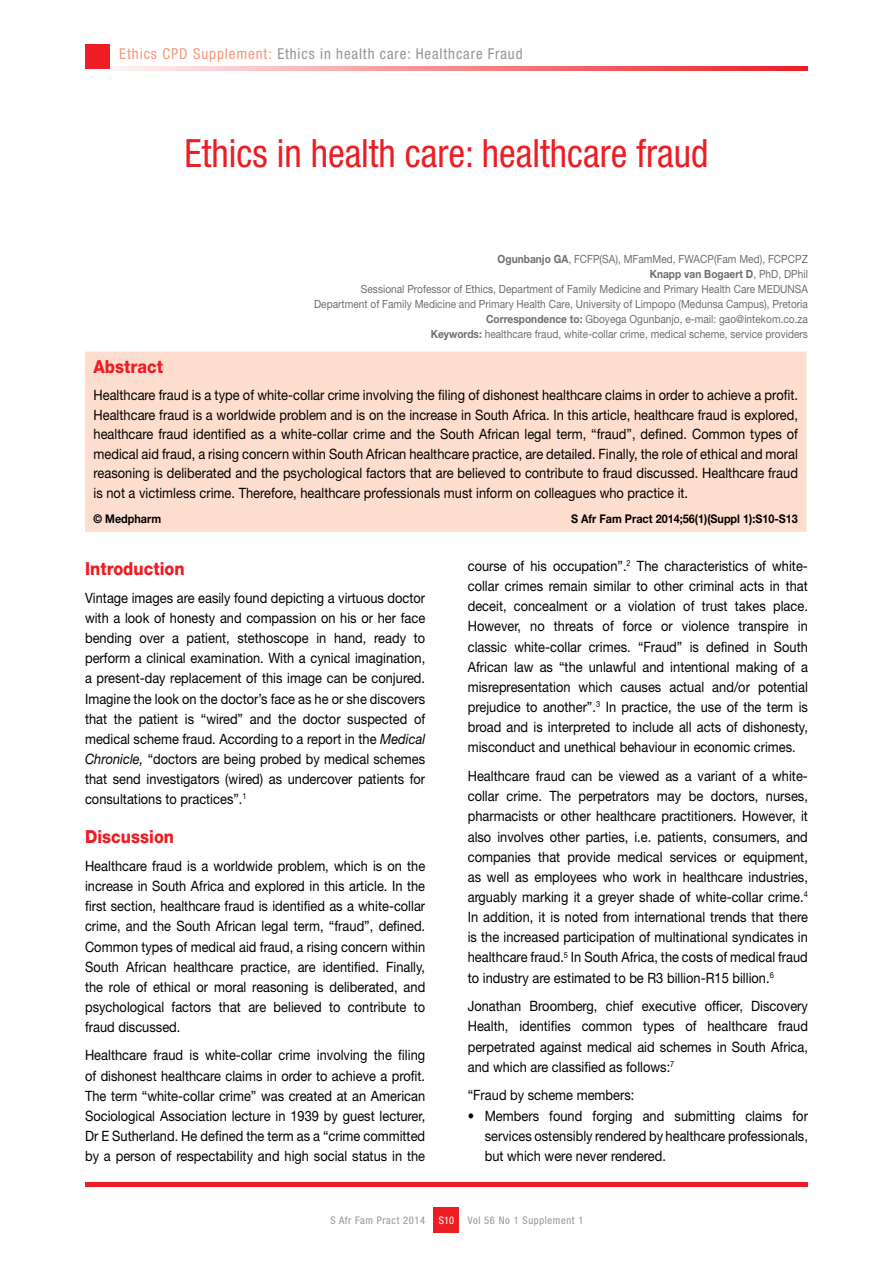
<style>
.page{position:relative;width:893px;height:1263px;background:#fff}
.page>*{position:absolute;margin:0;border:0;box-sizing:border-box;transform-origin:0 0}
.t1{font:condensed 39px "Helvetica Neue LT Std";color:#ed1d24;scale:.96 1}
.t2{font:800 18px "Helvetica Neue LT Std";color:#ed1d24;scale:.9 1}
.t3{font:condensed 15px "Helvetica Neue LT Std";letter-spacing:.06em;color:#939598}
.t4{font:14.25px/20.1px "Helvetica Neue LT Std";color:#000;text-align:justify;scale:.9 1}
.t5{font:700 12px "Helvetica Neue LT Std";color:#000;scale:.9 1}
.t6{font:11.25px/15px "Helvetica Neue LT Std";color:#6d6e71;text-align:right;scale:.9 1}
.t7{font:condensed 10.5px "Helvetica Neue LT Std";letter-spacing:.06em;color:#939598}
.t8{font:condensed 10.5px "Helvetica Neue LT Std";color:#fff}
.s1{color:#f79679}
.s2{font-weight:700}
.s3{font-style:italic}
</style>
<div class="page">
<svg style="left:85px;top:66px;width:723px;height:5px;background:#f5898d"></svg>
<div style="left:85px;top:44px;width:24px;height:24px;background:#ed1d24"></div>
<div style="left:434px;top:1208px;width:25px;height:25px;background:#ed1d24"></div>
<div style="left:85px;top:1182px;width:723px;height:5px;background:#ed1d24"></div>
<div style="left:85px;top:352px;width:721px;height:180px;background:#fdddce"></div>
<p class="t3" style="left:119px;top:45px;width:405px"><span class="s1">Ethics CPD Supplement:</span> Ethics in health care: Healthcare Fraud</p>
<h1 class="t1" style="left:185px;top:131px;width:547px">Ethics in health care: healthcare fraud</h1>
<p class="t6" style="left:314px;top:251px;width:550px"><span class="s2">Ogunbanjo GA</span>, FCFP(SA), MFamMed, FWACP(Fam Med), FCPCPZ<br><span class="s2">Knapp van Bogaert D</span>, PhD, DPhil<br>Sessional Professor of Ethics, Department of Family Medicine and Primary Health Care MEDUNSA Department of Family Medicine and Primary Health Care, University of Limpopo (Medunsa Campus), Pretoria <span class="s2">Correspondence to:</span> Gboyega Ogunbanjo, e-mail: gao@intekom.co.za<br><span class="s2">Keywords:</span> healthcare fraud, white-collar crime, medical scheme, service providers</p>
<p class="t2" style="left:94px;top:356px;width:79px">Abstract</p>
<p class="t4" style="left:94px;top:385px;width:784px;line-height:19.5px">Healthcare fraud is a type of white-collar crime involving the filing of dishonest healthcare claims in order to achieve a profit.<br>Healthcare fraud is a worldwide problem and is on the increase in South Africa. In this article, healthcare fraud is explored, healthcare fraud identified as a white-collar crime and the South African legal term, “fraud”, defined. Common types of medical aid fraud, a rising concern within South African healthcare practice, are detailed. Finally, the role of ethical and moral reasoning is deliberated and the psychological factors that are believed to contribute to fraud discussed. Healthcare fraud is not a victimless crime. Therefore, healthcare professionals must inform on colleagues who practice it.</p>
<p class="t5" style="left:94px;top:511px;width:77px">© Medpharm</p>
<p class="t5" style="left:571px;top:511px;width:253px">S Afr Fam Pract 2014;56(1)(Suppl 1):S10-S13</p>
<p class="t2" style="left:85px;top:557px;width:112px">Introduction</p>
<p class="t4" style="left:85px;top:588px;width:380px">Vintage images are easily found depicting a virtuous doctor with a look of honesty and compassion on his or her face bending over a patient, stethoscope in hand, ready to perform a clinical examination. With a cynical imagination, a present-day replacement of this image can be conjured.<br>Imagine the look on the doctor’s face as he or she discovers that the patient is “wired” and the doctor suspected of medical scheme fraud. According to a report in the <span class="s3">Medical Chronicle,</span> “doctors are being probed by medical schemes that send investigators (wired) as undercover patients for consultations to practices”.<sup>1</sup></p>
<p class="t2" style="left:85px;top:825px;width:101px">Discussion</p>
<p class="t4" style="left:85px;top:856px;width:380px">Healthcare fraud is a worldwide problem, which is on the increase in South Africa and explored in this article. In the first section, healthcare fraud is identified as a white-collar crime, and the South African legal term, “fraud”, defined.<br>Common types of medical aid fraud, a rising concern within South African healthcare practice, are identified. Finally, the role of ethical or moral reasoning is deliberated, and psychological factors that are believed to contribute to fraud discussed.</p>
<p class="t4" style="left:85px;top:1045px;width:379px">Healthcare fraud is white-collar crime involving the filing of dishonest healthcare claims in order to achieve a profit.<br>The term “white-collar crime” was created at an American Sociological Association lecture in 1939 by guest lecturer, Dr E Sutherland. He defined the term as a “crime committed by a person of respectability and high social status in the</p>
<p class="t4" style="left:468px;top:556px;width:379px">course of his occupation”.<sup>2</sup> The characteristics of white&shy;collar crimes remain similar to other criminal acts in that deceit, concealment or a violation of trust takes place.<br>However, no threats of force or violence transpire in classic white-collar crimes. “Fraud” is defined in South African law as “the unlawful and intentional making of a misrepresentation which causes actual and/or potential prejudice to another”.<sup>3</sup> In practice, the use of the term is broad and is interpreted to include all acts of dishonesty, misconduct and unethical behaviour in economic crimes.</p>
<p class="t4" style="left:468px;top:766px;width:380px">Healthcare fraud can be viewed as a variant of a white&shy;collar crime. The perpetrators may be doctors, nurses, pharmacists or other healthcare practitioners. However, it also involves other parties, i.e. patients, consumers, and companies that provide medical services or equipment, as well as employees who work in healthcare industries, arguably marking it a greyer shade of white-collar crime.<sup>4<br></sup>In addition, it is noted from international trends that there is the increased participation of multinational syndicates in healthcare fraud.<sup>5</sup> In South Africa, the costs of medical fraud to industry are estimated to be R3 billion-R15 billion.<sup>6</sup></p>
<p class="t4" style="left:468px;top:996px;width:379px">Jonathan Broomberg, chief executive officer, Discovery Health, identifies common types of healthcare fraud perpetrated against medical aid schemes in South Africa, and which are classified as follows:<sup>7</sup></p>
<p class="t4" style="left:468px;top:1085px;width:187px">“Fraud by scheme members:</p>
<p class="t4" style="left:485px;top:1105px;width:361px;text-indent:-17px">• Members found forging and submitting claims for services ostensibly rendered by healthcare professionals, but which were never rendered.</p>
<p class="t7" style="left:330px;top:1214px;width:96px">S Afr Fam Pract 2014</p>
<p class="t8" style="left:439px;top:1214px;width:17px">S10</p>
<p class="t7" style="left:468px;top:1214px;width:117px">Vol 56 No 1 Supplement 1</p>
</div>
